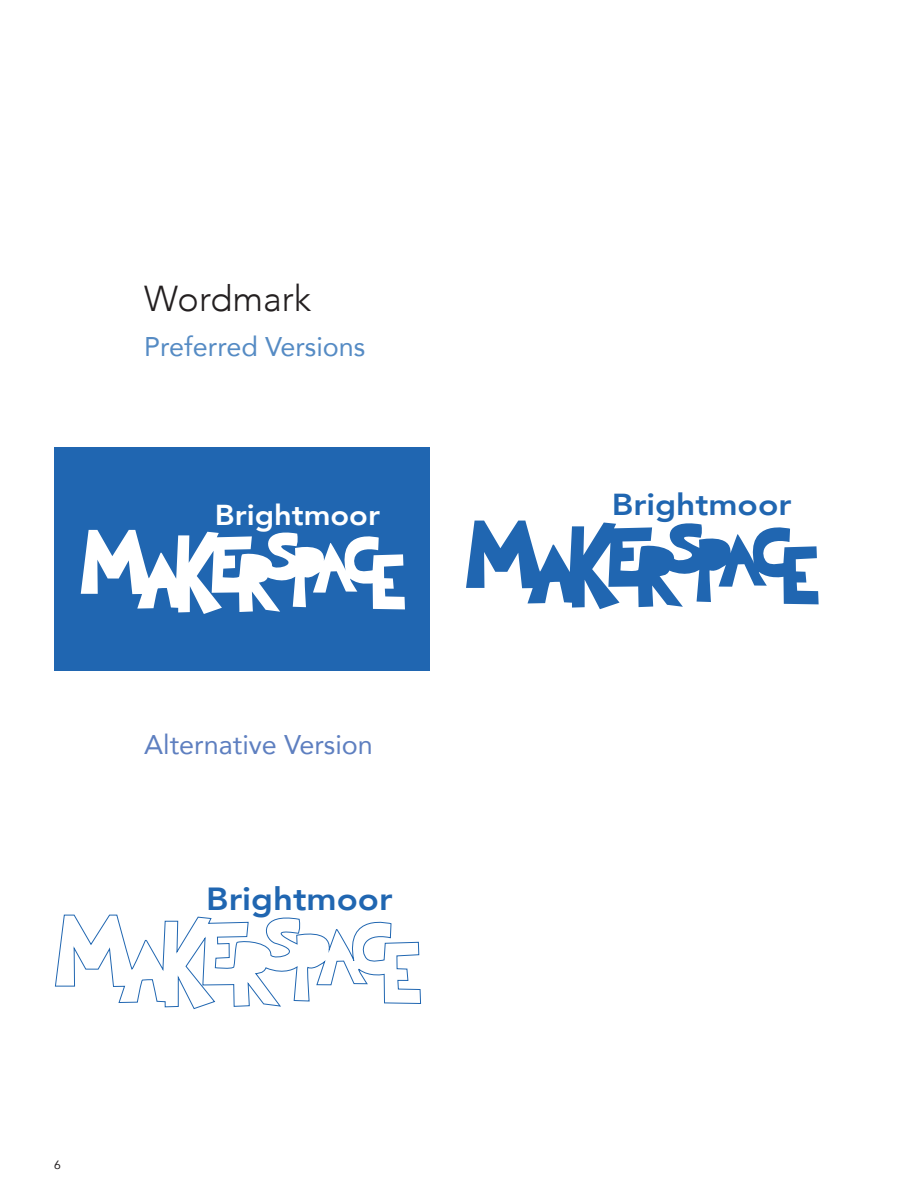
<style>
.page{position:relative;width:918px;height:1188px;background:#fff}
.page>*{position:absolute;margin:0;border:0;box-sizing:border-box;transform-origin:0 0}
.t1{font:300 36px "Avenir";color:#231f20}
.t2{font:800 31.95px "Avenir";color:#2066b1;scale:1.09 1}
.t3{font:800 30.3px "Avenir";color:#2066b1;scale:1.1 1}
.t4{font:800 28.8px "Avenir";color:#fff;scale:1.07 1}
.t5{font:27px "Avenir";color:#5e7fc0}
.t6{font:27px "Avenir";color:#558bc4}
.t7{font:12px "Avenir";color:#231f20}
</style>
<div class="page">
<div style="left:54px;top:447px;width:376px;height:223px;background:#2066b1"></div>
<svg style="left:81px;top:529px;width:324px;height:85px"></svg>
<svg style="left:466px;top:520px;width:353px;height:89px"></svg>
<svg style="left:55px;top:914px;width:366px;height:95px"></svg>
<p class="t1" style="left:144px;top:277px;width:168px">Wordmark</p>
<p class="t6" style="left:144px;top:324px;width:223px">Preferred Versions</p>
<p class="t4" style="left:215px;top:493px;width:156px">Brightmoor</p>
<p class="t3" style="left:612px;top:481px;width:165px">Brightmoor</p>
<p class="t5" style="left:144px;top:723px;width:230px">Alternative Version</p>
<p class="t2" style="left:206px;top:874px;width:172px">Brightmoor</p>
<p class="t7" style="left:54px;top:1155px;width:8px">6</p>
</div>
